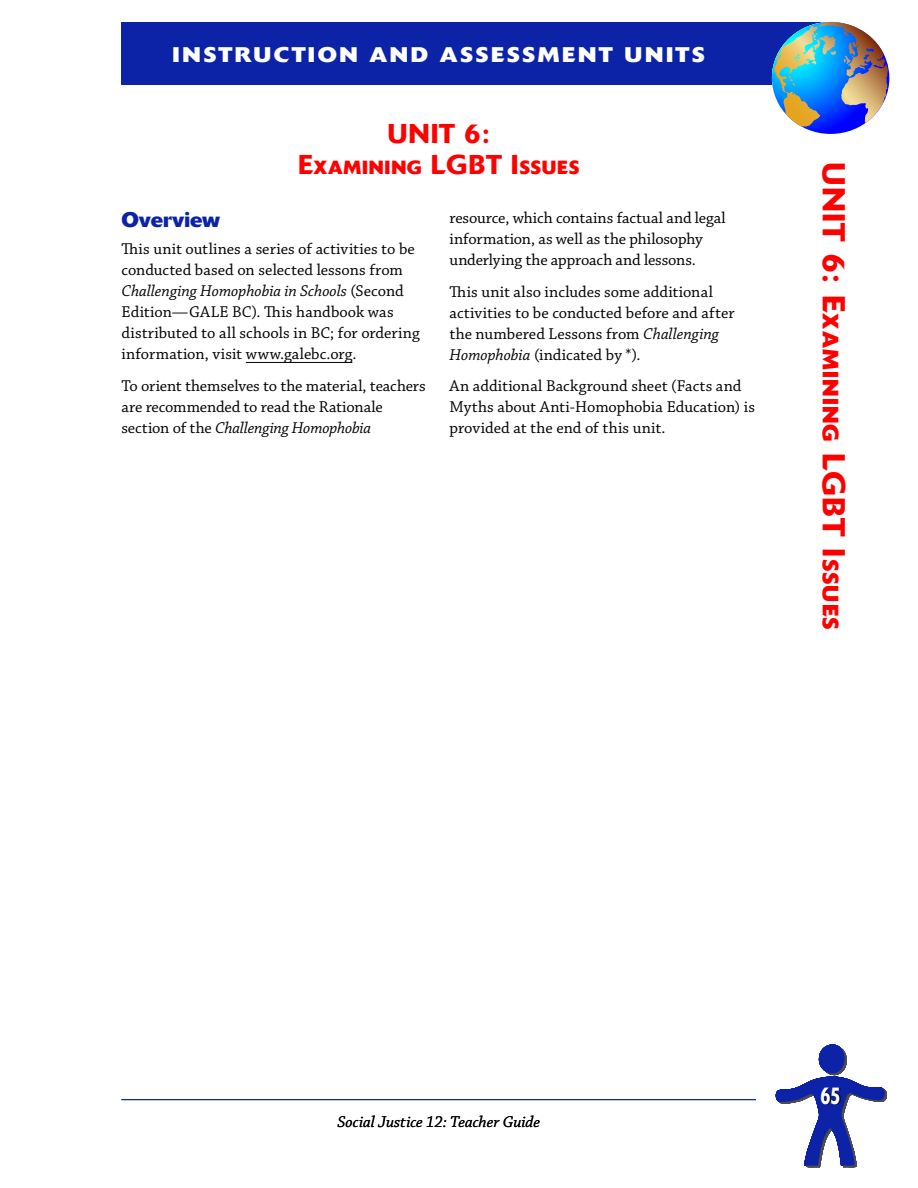
<style>
.page{position:relative;width:918px;height:1188px;background:#fff}
.page>*{position:absolute;margin:0;border:0;box-sizing:border-box;transform-origin:0 0}
.t1{font:500 27px "Delta";color:#f00}
.t2{font:500 24px "Delta";color:#fff;scale:.7 1}
.t3{font:700 22.05px "Delta";letter-spacing:.055em;color:#f00}
.t4{font:700 21px "Delta";letter-spacing:.1em;color:#fff;scale:1.1 1}
.t5{font:700 21px "Delta";color:#0c23a7}
.t6{font:700 18.9px "Delta";letter-spacing:.04em;color:#f00}
.t7{font:16.5px/21px "Chaparral Pro";color:#000}
.t8{font:italic 16.5px "Chaparral Pro";color:#000}
.s1{font-style:inherit}
.s2{font-weight:500;font-size:27px}
.s3{font-style:italic}
.s4{font-weight:500;font-size:31.5px}
</style>
<div class="page">
<div style="left:122px;top:22px;width:712px;height:62px;background:#0c23a7"></div>
<hr style="left:246px;top:362px;width:106px;height:1px;background:#000">
<img style="left:772px;top:22px;width:117px;height:112px">
<svg style="left:775px;top:1044px;width:112px;height:124px"></svg>
<svg style="left:822px;top:1088px;width:18px;height:17px"></svg>
<hr style="left:122px;top:1099px;width:634px;height:1px;background:#0c23a7">
<p class="t4" style="left:173px;top:42px;width:25px">INST</p>
<p class="t4" style="left:235px;top:42px;width:52px">RUCTION</p>
<p class="t4" style="left:370px;top:42px;width:99px">AN D ASSESSMENT</p>
<p class="t4" style="left:625px;top:42px;width:16px">UNITS</p>
<p class="t4" style="left:460px;top:42px;width:17px">SSESSSESSSESSSES</p>
<p class="t1" style="left:387px;top:117px;width:104px">Unit <span class="s1">6:</span></p>
<p class="t6" style="left:298px;top:156px;width:283px"><span class="s2">E</span>XAMINING <span class="s2">LGBT I</span>SSUES</p>
<p class="t5" style="left:122px;top:207px;width:100px">OVERVIEW</p>
<p class="t7" style="left:122px;top:239px;width:300px">This unit outlines a series of activities to be conducted based on selected lessons from <span class="s3">Challenging Homophobia in Schools</span> (Second Edition—GALE BC). This handbook was distributed to all schools in BC; for ordering information, visit www.galebc.org.</p>
<p class="t7" style="left:122px;top:375px;width:306px">To orient themselves to the material, teachers are recommended to read the Rationale section of the <span class="s3">Challenging Homophobia</span></p>
<p class="t7" style="left:450px;top:208px;width:278px">resource, which contains factual and legal information, as well as the philosophy underlying the approach and lessons.</p>
<p class="t7" style="left:450px;top:282px;width:287px">This unit also includes some additional activities to be conducted before and after the numbered Lessons from <span class="s3">Challenging Homophobia</span> (indicated by *).</p>
<p class="t7" style="left:450px;top:376px;width:307px">An additional Background sheet (Facts and<br>Myths about Anti-Homophobia Education) is provided at the end of this unit.</p>
<p class="t3" style="left:844px;top:162px;width:469px;rotate:90deg"><span class="s4">Unit 6:</span> <span class="s4">E</span>XAMINING <span class="s4">LGBT I</span>SSUES</p>
<p class="t8" style="left:337px;top:1113px;width:204px">Social Justice 12: Teacher Guide</p>
<p class="t2" style="left:820px;top:1081px;width:31px">65</p>
</div>
